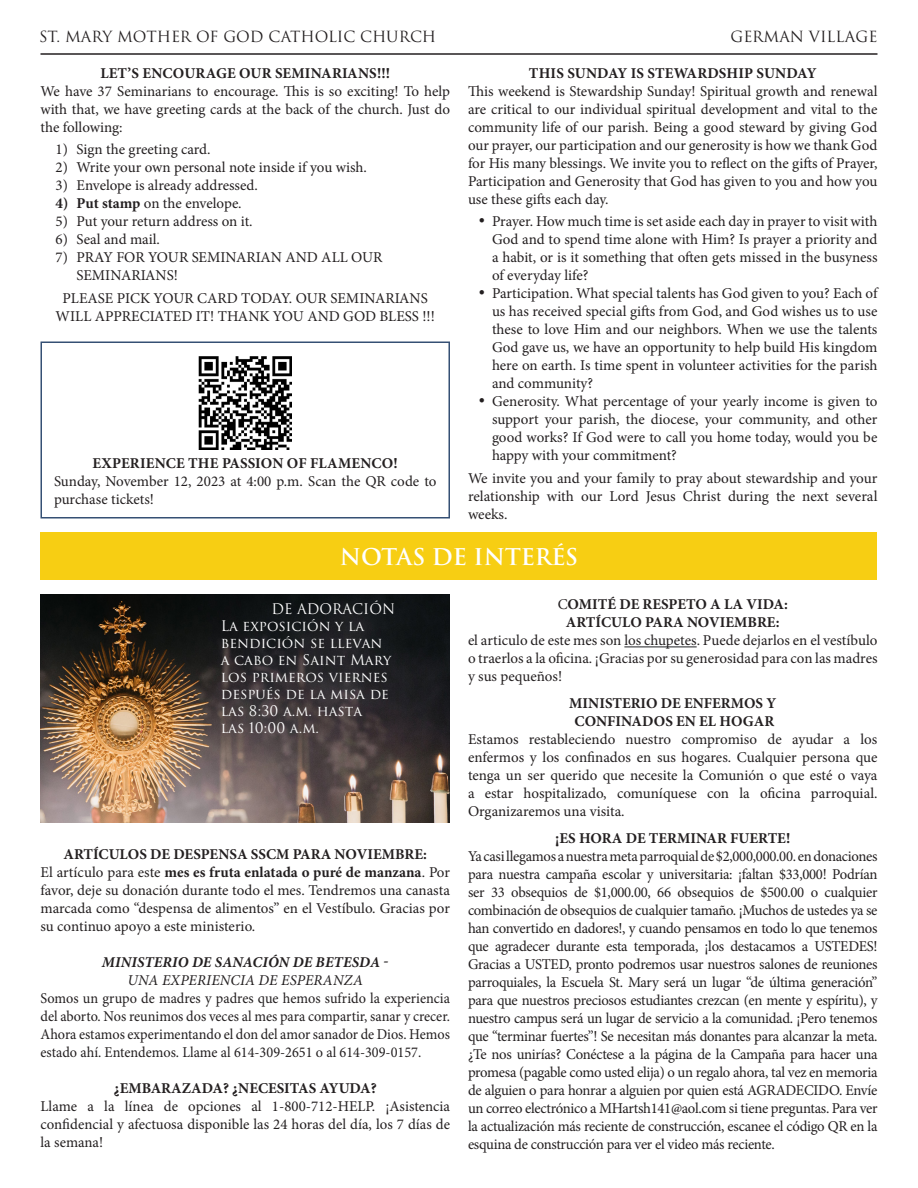
<style>
.page{position:relative;width:918px;height:1188px;background:#fff}
.page>*{position:absolute;margin:0;border:0;box-sizing:border-box;transform-origin:0 0}
.t1{font:600 22.5px "Trajan Pro 3";letter-spacing:-.005em;color:#fff}
.p4{font:15px/18px "Minion Pro";color:#231f20;text-align:justify}
.No_Spacing{font:700 15px "Minion Pro";color:#231f20}
.p4-2{font:15px/18px "Minion Pro";color:#231f20;text-align:justify;scale:.95 1}
.No_Spacing-2{font:15px "Minion Pro";color:#231f20}
.t2{font:15px "Trajan Pro 3";color:#231f20}
.Header_Spanish{font:italic 700 15px "Minion Pro";letter-spacing:.01em;color:#231f20}
.Header_Spanish-2{font:italic 15px "Minion Pro";letter-spacing:.01em;color:#231f20}
.p4-3{font:700 15px "Minion Pro";color:#231f20}
.t3{font:14.25px/17.1px "Trajan Pro 3";color:#fff}
.s1{font-weight:700}
.s2{font-weight:400}
</style>
<div class="page">
<hr style="left:40px;top:53px;width:838px;height:2px;background:#231f20">
<img style="left:199px;top:356px;width:93px;height:94px">
<div style="left:40px;top:342px;width:410px;height:177px;border:2px solid #355074"></div>
<img style="left:40px;top:594px;width:410px;height:229px">
<div style="left:40px;top:532px;width:838px;height:48px;background:#f7ce13"></div>
<hr style="left:624px;top:647px;width:73px;height:1px;background:#202124">
<p class="t2" style="left:39px;top:26px;width:399px">ST. MARY MOTHER OF GOD CATHOLIC CHURCH</p>
<p class="t2" style="left:731px;top:26px;width:148px">GERMAN VILLAGE</p>
<p class="No_Spacing" style="left:100px;top:62px;width:291px">LET’S ENCOURAGE OUR SEMINARIANS!!!</p>
<p class="p4" style="left:40px;top:82px;width:411px">We have 37 Seminarians to encourage. This is so exciting! To help with that, we have greeting cards at the back of the church. Just do the following:</p>
<p class="p4" style="left:56px;top:140px;width:157px">1) Sign the greeting card.</p>
<p class="p4" style="left:56px;top:158px;width:313px">2) Write your own personal note inside if you wish.</p>
<p class="p4" style="left:56px;top:176px;width:204px">3) Envelope is already addressed.</p>
<p class="p4" style="left:56px;top:194px;width:188px"><span class="s1">4) Put stamp</span> on the envelope.</p>
<p class="p4" style="left:56px;top:212px;width:199px">5) Put your return address on it.</p>
<p class="p4" style="left:56px;top:230px;width:106px">6) Seal and mail.</p>
<p class="p4" style="left:76px;top:248px;width:308px;text-indent:-21px">7) PRAY FOR YOUR SEMINARIAN AND ALL OUR<br>SEMINARIANS!</p>
<p class="No_Spacing-2" style="left:63px;top:288px;width:367px">PLEASE PICK YOUR CARD TODAY. OUR SEMINARIANS</p>
<p class="No_Spacing-2" style="left:56px;top:306px;width:381px">WILL APPRECIATED IT! THANK YOU AND GOD BLESS !!!</p>
<p class="No_Spacing" style="left:529px;top:62px;width:289px">THIS SUNDAY IS STEWARDSHIP SUNDAY</p>
<p class="p4" style="left:468px;top:82px;width:411px">This weekend is Stewardship Sunday! Spiritual growth and renewal are critical to our individual spiritual development and vital to the community life of our parish. Being a good steward by giving God our prayer, our participation and our generosity is how we thank God for His many blessings. We invite you to reflect on the gifts of Prayer, Participation and Generosity that God has given to you and how you use these gifts each day.</p>
<p class="p4" style="left:492px;top:212px;width:387px;text-indent:-14px">• Prayer. How much time is set aside each day in prayer to visit with God and to spend time alone with Him? Is prayer a priority and a habit, or is it something that often gets missed in the busyness of everyday life?</p>
<p class="p4" style="left:492px;top:284px;width:387px;text-indent:-14px">• Participation. What special talents has God given to you? Each of us has received special gifts from God, and God wishes us to use these to love Him and our neighbors. When we use the talents God gave us, we have an opportunity to help build His kingdom here on earth. Is time spent in volunteer activities for the parish and community?</p>
<p class="p4" style="left:492px;top:392px;width:387px;text-indent:-14px">• Generosity. What percentage of your yearly income is given to support your parish, the diocese, your community, and other good works? If God were to call you home today, would you be happy with your commitment?</p>
<p class="p4" style="left:468px;top:469px;width:411px">We invite you and your family to pray about stewardship and your relationship with our Lord Jesus Christ during the next several weeks.</p>
<p class="t1" style="left:340px;top:541px;width:240px">NOTAS DE INTERÉS</p>
<p class="No_Spacing" style="left:558px;top:594px;width:232px"><span class="s2">C</span>OMITÉ DE RESPETO A LA VIDA:</p>
<p class="No_Spacing" style="left:566px;top:612px;width:215px">ARTÍCULO PARA NOVIEMBRE:</p>
<p class="p4" style="left:468px;top:632px;width:411px">el articulo de este mes son los chupetes. Puede dejarlos en el vestíbulo o traerlos a la oficina. ¡Gracias por su generosidad para con las madres y sus pequeños!</p>
<p class="No_Spacing" style="left:569px;top:693px;width:208px">MINISTERIO DE ENFERMOS Y</p>
<p class="No_Spacing" style="left:575px;top:711px;width:201px">CONFINADOS EN EL HOGAR</p>
<p class="p4" style="left:468px;top:731px;width:411px">Estamos restableciendo nuestro compromiso de ayudar a los enfermos y los confinados en sus hogares. Cualquier persona que tenga un ser querido que necesite la Comunión o que esté o vaya a estar hospitalizado, comuníquese con la oficina parroquial.<br>Organizaremos una visita.</p>
<p class="p4-3" style="left:555px;top:828px;width:237px">¡ES HORA DE TERMINAR FUERTE!</p>
<p class="p4" style="left:468px;top:848px;width:411px">Ya casi llegamos a nuestra meta parroquial de $2,000,000.00. en donaciones para nuestra campaña escolar y universitaria: ¡faltan $33,000! Podrían ser 33 obsequios de $1,000.00, 66 obsequios de $500.00 o cualquier combinación de obsequios de cualquier tamaño. ¡Muchos de ustedes ya se han convertido en dadores!, y cuando pensamos en todo lo que tenemos que agradecer durante esta temporada, ¡los destacamos a USTEDES!<br>Gracias a USTED, pronto podremos usar nuestros salones de reuniones parroquiales, la Escuela St. Mary será un lugar “de última generación” para que nuestros preciosos estudiantes crezcan (en mente y espíritu), y nuestro campus será un lugar de servicio a la comunidad. ¡Pero tenemos que “terminar fuertes”! Se necesitan más donantes para alcanzar la meta. ¿Te nos unirías? Conéctese a la página de la Campaña para hacer una promesa (pagable como usted elija) o un regalo ahora, tal vez en memoria de alguien o para honrar a alguien por quien está AGRADECIDO. Envíe un correo electrónico a MHartsh141@aol.com si tiene preguntas. Para ver la actualización más reciente de construcción, escanee el código QR en la esquina de construcción para ver el video más reciente.</p>
<p class="No_Spacing" style="left:93px;top:452px;width:307px">EXPERIENCE THE PASSION OF FLAMENCO!</p>
<p class="p4" style="left:54px;top:472px;width:384px">Sunday, November 12, 2023 at 4:00 p.m. Scan the QR code to purchase tickets!</p>
<p class="t3" style="left:271px;top:601px;width:125px">DE ADORACIÓN</p>
<p class="t3" style="left:221px;top:618px;width:172px">La exposición y la bendición se llevan a cabo en Saint Mary los primeros viernes después de la misa de las 8:30 a.m. hasta</p>
<p class="t3" style="left:221px;top:720px;width:100px">las 10:00 a.m.</p>
<p class="No_Spacing" style="left:63px;top:843px;width:365px">ARTÍCULOS DE DESPENSA SSCM PARA NOVIEMBRE:</p>
<p class="p4" style="left:40px;top:863px;width:411px">El artículo para este <span class="s1">mes es fruta enlatada o puré de manzana</span>. Por favor, deje su donación durante todo el mes. Tendremos una canasta marcada como “despensa de alimentos” en el Vestíbulo. Gracias por su continuo apoyo a este ministerio.</p>
<p class="Header_Spanish" style="left:102px;top:951px;width:288px">MINISTERIO DE SANACIÓN DE BETESDA -</p>
<p class="Header_Spanish-2" style="left:127px;top:970px;width:237px">UNA EXPERIENCIA DE ESPERANZA</p>
<p class="p4-2" style="left:40px;top:989px;width:433px">Somos un grupo de madres y padres que hemos sufrido la experiencia del aborto. Nos reunimos dos veces al mes para compartir, sanar y crecer.<br>Ahora estamos experimentando el don del amor sanador de Dios. Hemos estado ahí. Entendemos. Llame al 614-309-2651 o al 614-309-0157.</p>
<p class="No_Spacing" style="left:114px;top:1077px;width:265px">¿EMBARAZADA? ¿NECESITAS AYUDA?</p>
<p class="p4" style="left:40px;top:1097px;width:411px">Llame a la línea de opciones al 1-800-712-HELP. ¡Asistencia confidencial y afectuosa disponible las 24 horas del día, los 7 días de la semana!</p>
</div>
